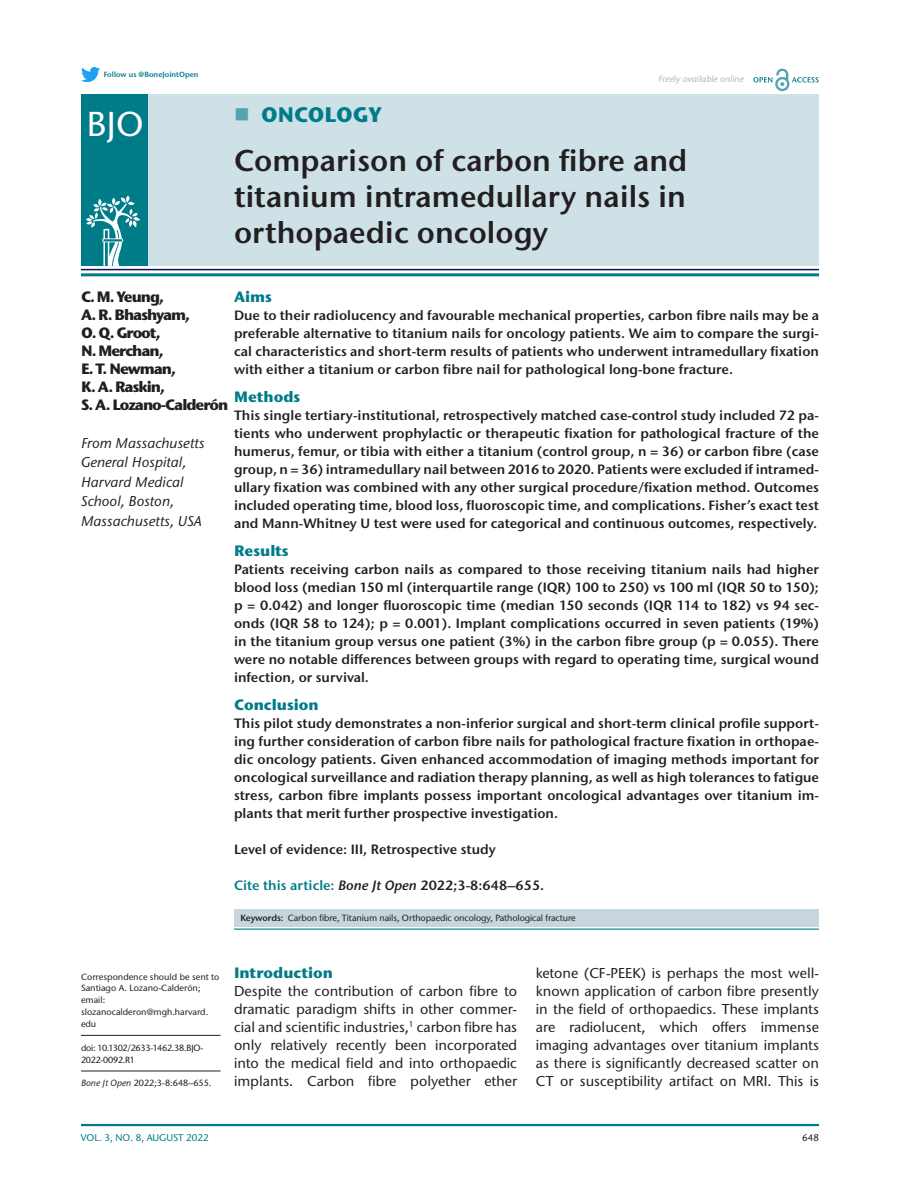
<style>
.page{position:relative;width:918px;height:1188px;background:#fff}
.page>*{position:absolute;margin:0;border:0;box-sizing:border-box;transform-origin:0 0}
.t1{font:500 34.5px "Stone Sans ITC Pro";color:#fff}
.t2{font:600 30px/36px "Stone Sans ITC Pro";color:#231f20;text-align:justify}
.t3{font:700 21px "Stone Sans ITC Pro";color:#007c89}
.t4{font:700 15px/18px "Stone Sans ITC Pro";letter-spacing:-.07em;color:#231f20}
.t5{font:700 15px "Stone Sans ITC Pro";color:#007c89}
.t6{font:500 14.25px/18px "Stone Sans ITC Pro";color:#231f20;text-align:justify}
.t7{font:italic 500 14.25px/19.5px "Stone Sans ITC Pro";color:#231f20}
.t8{font:600 13.5px/18px "Stone Sans ITC Pro";color:#231f20;text-align:justify}
.t9{font:500 9.75px "Stone Sans ITC Pro";color:#007c89}
.t10{font:500 9.75px "Stone Sans ITC Pro";color:#231f20}
.t11{font:500 9px/12px "Stone Sans ITC Pro";letter-spacing:-.005em;color:#231f20}
.t12{font:500 9px/12px "Stone Sans ITC Pro";letter-spacing:-.03em;color:#231f20}
.t13{font:italic 500 9px "Stone Sans ITC Pro";color:#b2b3b7}
.t14{font:600 7.5px "Stone Sans ITC Pro";color:#007c89}
.s1{color:#007c89}
.s2{font-style:italic}
.s3{font-weight:600}
</style>
<div class="page">
<hr style="left:81px;top:1124px;width:738px;height:2px;background:#007c89">
<img style="left:81px;top:67px;width:18px;height:15px">
<svg style="left:753px;top:69px;width:66px;height:22px"></svg>
<div style="left:234px;top:909px;width:585px;height:18px;background:#c7d5dd"></div>
<hr style="left:81px;top:269px;width:738px;height:1px;background:#11125f">
<hr style="left:81px;top:273px;width:738px;height:3px;background:#007c89">
<div style="left:81px;top:94px;width:738px;height:172px;background:#cee1e6"></div>
<div style="left:81px;top:95px;width:66px;height:171px;background:#007c89"></div>
<svg style="left:86px;top:195px;width:54px;height:71px"></svg>
<hr style="left:81px;top:1035px;width:139px;height:1px;background:#231f20">
<hr style="left:81px;top:1071px;width:139px;height:1px;background:#231f20">
<hr style="left:234px;top:929px;width:585px;height:1px;background:#007c89">
<p class="t14" style="left:104px;top:70px;width:97px">Follow us @BoneJointOpen</p>
<h1 class="t1" style="left:87px;top:103px;width:58px">BJO</h1>
<p class="t13" style="left:658px;top:73px;width:87px">Freely available online</p>
<h3 class="t3" style="left:261px;top:101px;width:122px">ONCOLOGY</h3>
<h2 class="t2" style="left:234px;top:142px;width:455px">Comparison of carbon fibre and titanium intramedullary nails in orthopaedic oncology</h2>
<p class="t5" style="left:234px;top:287px;width:39px">Aims</p>
<p class="t8" style="left:234px;top:307px;width:587px">Due to their radiolucency and favourable mechanical properties, carbon fibre nails may be a preferable alternative to titanium nails for oncology patients. We aim to compare the surgi&shy;cal characteristics and short-term results of patients who underwent intramedullary fixation with either a titanium or carbon fibre nail for pathological long-bone fracture.</p>
<p class="t5" style="left:234px;top:387px;width:68px">Methods</p>
<p class="t8" style="left:234px;top:406px;width:587px">This single tertiary-institutional, retrospectively matched case-control study included 72 pa&shy;tients who underwent prophylactic or therapeutic fixation for pathological fracture of the humerus, femur, or tibia with either a titanium (control group, n = 36) or carbon fibre (case group, n = 36) intramedullary nail between 2016 to 2020. Patients were excluded if intramed&shy;ullary fixation was combined with any other surgical procedure/fixation method. Outcomes included operating time, blood loss, fluoroscopic time, and complications. Fisher’s exact test and Mann-Whitney U test were used for categorical and continuous outcomes, respectively.</p>
<p class="t5" style="left:234px;top:541px;width:56px">Results</p>
<p class="t8" style="left:234px;top:560px;width:587px">Patients receiving carbon nails as compared to those receiving titanium nails had higher blood loss (median 150 ml (interquartile range (IQR) 100 to 250) vs 100 ml (IQR 50 to 150); p = 0.042) and longer fluoroscopic time (median 150 seconds (IQR 114 to 182) vs 94 sec&shy;onds (IQR 58 to 124); p = 0.001). Implant complications occurred in seven patients (19%) in the titanium group versus one patient (3%) in the carbon fibre group (p = 0.055). There were no notable differences between groups with regard to operating time, surgical wound infection, or survival.</p>
<p class="t5" style="left:234px;top:695px;width:86px">Conclusion</p>
<p class="t8" style="left:234px;top:714px;width:587px">This pilot study demonstrates a non-inferior surgical and short-term clinical profile support&shy;ing further consideration of carbon fibre nails for pathological fracture fixation in orthopae&shy;dic oncology patients. Given enhanced accommodation of imaging methods important for oncological surveillance and radiation therapy planning, as well as high tolerances to fatigue stress, carbon fibre implants possess important oncological advantages over titanium im&shy;plants that merit further prospective investigation.</p>
<p class="t8" style="left:234px;top:840px;width:263px">Level of evidence: III, Retrospective study</p>
<p class="t8" style="left:234px;top:876px;width:312px"><span class="s1">Cite this article:</span> <span class="s2">Bone Jt Open</span> 2022;3-8:648–655.</p>
<p class="t11" style="left:240px;top:912px;width:337px"><span class="s3">Keywords:</span> Carbon fibre, Titanium nails, Orthopaedic oncology, Pathological fracture</p>
<p class="t4" style="left:81px;top:288px;width:149px">C. M. Yeung,<br>A. R. Bhashyam,<br>O. Q. Groot,<br>N. Merchan,<br>E. T. Newman,<br>K. A. Raskin,<br>S. A. Lozano-Calderón</p>
<p class="t7" style="left:81px;top:433px;width:125px">From Massachusetts<br>General Hospital,<br>Harvard Medical<br>School, Boston,<br>Massachusetts, USA</p>
<p class="t11" style="left:81px;top:970px;width:140px">Correspondence should be sent to<br>Santiago A. Lozano-Calderón; email: slozanocalderon@mgh.harvard. edu</p>
<p class="t12" style="left:81px;top:1042px;width:124px">doi: 10.1302/2633-1462.38.BJO-<br>2022-0092.R1</p>
<p class="t11" style="left:81px;top:1077px;width:132px"><span class="s2">Bone Jt Open</span> 2022;3-8:648–655.</p>
<p class="t5" style="left:234px;top:963px;width:100px">Introduction</p>
<p class="t6" style="left:234px;top:982px;width:285px">Despite the contribution of carbon fibre to dramatic paradigm shifts in other commer&shy;cial and scientific industries,<sup>1</sup> carbon fibre has only relatively recently been incorporated into the medical field and into orthopaedic implants. Carbon fibre polyether ether</p>
<p class="t6" style="left:536px;top:964px;width:285px">ketone (CF-PEEK) is perhaps the most well&shy;known application of carbon fibre presently in the field of orthopaedics. These implants are radiolucent, which offers immense imaging advantages over titanium implants as there is significantly decreased scatter on CT or susceptibility artifact on MRI. This is</p>
<p class="t9" style="left:81px;top:1132px;width:129px">VOL. 3, NO. 8, AUGUST 2022</p>
<p class="t10" style="left:802px;top:1132px;width:18px">648</p>
</div>
